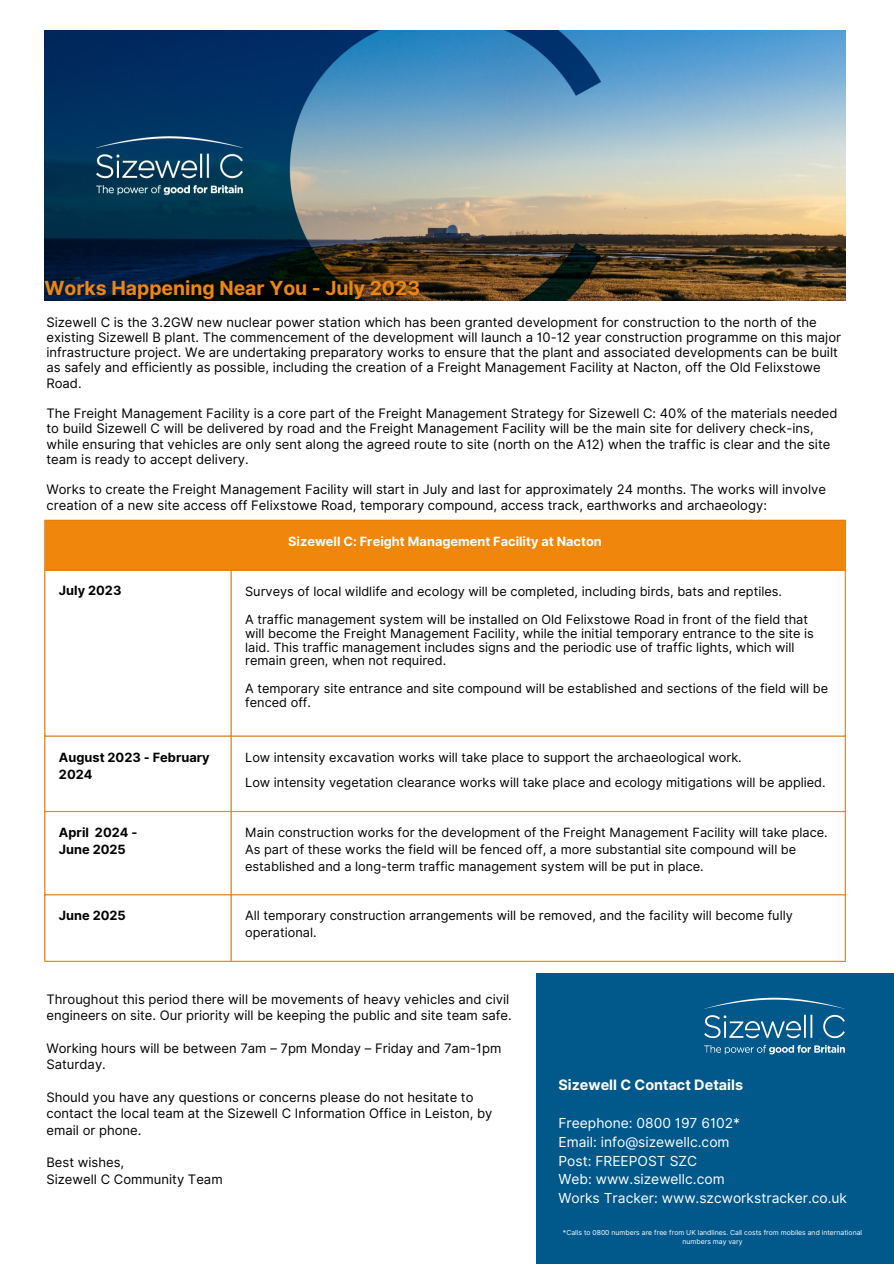
<style>
.page{position:relative;width:894px;height:1264px;background:#fff}
.page>*{position:absolute;margin:0;border:0;box-sizing:border-box;transform-origin:0 0}
.t1{font:700 19.35px "Inter";color:#f1860d}
.t2{font:700 14.4px "Inter";color:#fff}
.t3{font:13.8px "Inter";color:#fff}
.t4{font:13.05px/15.3px "Inter";color:#000}
.t5{font:12.75px/13.8px "Inter";color:#000}
.t6{font:700 12.75px/17px "Inter";color:#000}
.t7{font:700 12.75px "Inter";color:#fff}
.t8{font:6.9px/9.1px "Inter";color:#fff;text-align:center}
</style>
<div class="page">
<div style="left:536px;top:973px;width:357px;height:290px;background:#00588b"></div>
<img style="left:44px;top:30px;width:801px;height:270px">
<img style="left:704px;top:997px;width:141px;height:58px">
<div style="left:45px;top:520px;width:800px;height:50px;background:#f1860d"></div>
<hr style="left:44px;top:521px;width:1px;height:439px;background:#f1860d">
<hr style="left:230px;top:570px;width:1px;height:390px;background:#f1860d">
<hr style="left:844px;top:521px;width:1px;height:439px;background:#f1860d">
<hr style="left:44px;top:519px;width:801px;height:2px;background:#f1860d">
<hr style="left:44px;top:735px;width:801px;height:1px;background:#f1860d">
<hr style="left:44px;top:811px;width:801px;height:1px;background:#f1860d">
<hr style="left:44px;top:894px;width:801px;height:1px;background:#f1860d">
<hr style="left:44px;top:960px;width:801px;height:1px;background:#f1860d">
<p class="t1" style="left:44px;top:276px;width:377px">Works Happening Near You - July 2023</p>
<p class="t4" style="left:46px;top:314px;width:796px">Sizewell C is the 3.2GW new nuclear power station which has been granted development for construction to the north of the existing Sizewell B plant. The commencement of the development will launch a 10-12 year construction programme on this major infrastructure project. We are undertaking preparatory works to ensure that the plant and associated developments can be built as safely and efficiently as possible, including the creation of a Freight Management Facility at Nacton, off the Old Felixstowe Road.</p>
<p class="t4" style="left:46px;top:406px;width:792px">The Freight Management Facility is a core part of the Freight Management Strategy for Sizewell C: 40% of the materials needed to build Sizewell C will be delivered by road and the Freight Management Facility will be the main site for delivery check-ins, while ensuring that vehicles are only sent along the agreed route to site (north on the A12) when the traffic is clear and the site team is ready to accept delivery.</p>
<p class="t4" style="left:46px;top:482px;width:780px">Works to create the Freight Management Facility will start in July and last for approximately 24 months. The works will involve creation of a new site access off Felixstowe Road, temporary compound, access track, earthworks and archaeology:</p>
<p class="t7" style="left:288px;top:533px;width:315px">Sizewell C: Freight Management Facility at Nacton</p>
<p class="t6" style="left:59px;top:582px;width:64px">July 2023</p>
<p class="t5" style="left:245px;top:584px;width:538px">Surveys of local wildlife and ecology will be completed, including birds, bats and reptiles.</p>
<p class="t5" style="left:245px;top:612px;width:570px">A traffic management system will be installed on Old Felixstowe Road in front of the field that will become the Freight Management Facility, while the initial temporary entrance to the site is laid. This traffic management includes signs and the periodic use of traffic lights, which will remain green, when not required.</p>
<p class="t5" style="left:245px;top:681px;width:584px">A temporary site entrance and site compound will be established and sections of the field will be fenced off.</p>
<p class="t6" style="left:59px;top:748px;width:152px">August 2023 - February<br>2024</p>
<p class="t5" style="left:245px;top:750px;width:498px">Low intensity excavation works will take place to support the archaeological work.</p>
<p class="t5" style="left:245px;top:776px;width:582px">Low intensity vegetation clearance works will take place and ecology mitigations will be applied.</p>
<p class="t6" style="left:59px;top:824px;width:80px">April 2024 -</p>
<p class="t6" style="left:59px;top:841px;width:68px">June 2025</p>
<p class="t5" style="left:245px;top:824px;width:584px;line-height:17px">Main construction works for the development of the Freight Management Facility will take place.<br>As part of these works the field will be fenced off, a more substantial site compound will be established and a long-term traffic management system will be put in place.</p>
<p class="t6" style="left:59px;top:907px;width:68px">June 2025</p>
<p class="t5" style="left:245px;top:907px;width:549px;line-height:17px">All temporary construction arrangements will be removed, and the facility will become fully operational.</p>
<p class="t4" style="left:46px;top:991px;width:466px;line-height:16.4px">Throughout this period there will be movements of heavy vehicles and civil engineers on site. Our priority will be keeping the public and site team safe.</p>
<p class="t4" style="left:46px;top:1040px;width:456px;line-height:16.4px">Working hours will be between 7am – 7pm Monday – Friday and 7am-1pm<br>Saturday.</p>
<p class="t4" style="left:46px;top:1089px;width:447px;line-height:16.4px">Should you have any questions or concerns please do not hesitate to contact the local team at the Sizewell C Information Office in Leiston, by email or phone.</p>
<p class="t4" style="left:46px;top:1154px;width:79px">Best wishes,</p>
<p class="t4" style="left:46px;top:1171px;width:178px">Sizewell C Community Team</p>
<p class="t2" style="left:558px;top:1075px;width:186px">Sizewell C Contact Details</p>
<p class="t3" style="left:558px;top:1114px;width:183px">Freephone: 0800 197 6102*</p>
<p class="t3" style="left:558px;top:1133px;width:173px">Email: info@sizewellc.com</p>
<p class="t3" style="left:558px;top:1152px;width:140px">Post: FREEPOST SZC</p>
<p class="t3" style="left:558px;top:1170px;width:168px">Web: www.sizewellc.com</p>
<p class="t3" style="left:558px;top:1189px;width:290px">Works Tracker: www.szcworkstracker.co.uk</p>
<p class="t8" style="left:563px;top:1227px;width:300px">*Calls to 0800 numbers are free from UK landlines. Call costs from mobiles and international numbers may vary</p>
</div>
